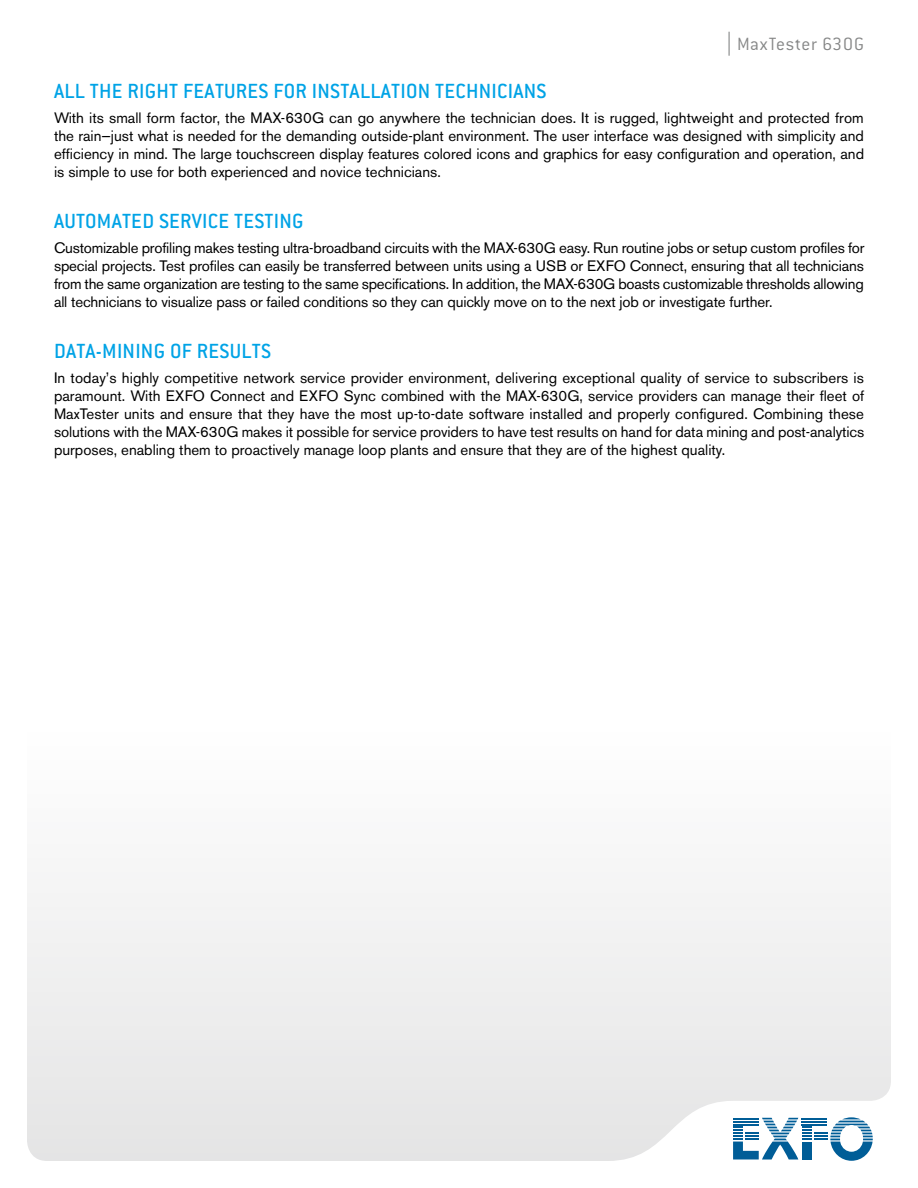
<style>
.page{position:relative;width:918px;height:1188px;background:#fff}
.page>*{position:absolute;margin:0;border:0;box-sizing:border-box;transform-origin:0 0}
.t1{font:500 22.5px "Conduit ITC";letter-spacing:.01em;color:#00a3e6}
.t2{font:300 19.5px "Conduit ITC";letter-spacing:.04em;color:#868787}
.t3{font:15px/18px "Akzidenz Grotesk BE";color:#000;text-align:justify}
</style>
<div class="page">
<div style="left:27px;top:893px;width:864px;height:268px;background:#ededed"></div>
<svg style="left:733px;top:1117px;width:140px;height:44px"></svg>
<svg style="left:729px;top:32px;width:1px;height:24px"></svg>
<h2 class="t2" style="left:737px;top:33px;width:128px">MaxTester 630G</h2>
<h1 class="t1" style="left:54px;top:78px;width:494px">ALL THE RIGHT FEATURES FOR INSTALLATION TECHNICIANS</h1>
<p class="t3" style="left:54px;top:109px;width:812px">With its small form factor, the MAX-630G can go anywhere the technician does. It is rugged, lightweight and protected from the rain—just what is needed for the demanding outside-plant environment. The user interface was designed with simplicity and efficiency in mind. The large touchscreen display features colored icons and graphics for easy configuration and operation, and is simple to use for both experienced and novice technicians.</p>
<h1 class="t1" style="left:54px;top:208px;width:251px">AUTOMATED SERVICE TESTING</h1>
<p class="t3" style="left:54px;top:239px;width:812px">Customizable profiling makes testing ultra-broadband circuits with the MAX-630G easy. Run routine jobs or setup custom profiles for special projects. Test profiles can easily be transferred between units using a USB or EXFO Connect, ensuring that all technicians from the same organization are testing to the same specifications. In addition, the MAX-630G boasts customizable thresholds allowing all technicians to visualize pass or failed conditions so they can quickly move on to the next job or investigate further.</p>
<h1 class="t1" style="left:54px;top:339px;width:219px">DATA-MINING OF RESULTS</h1>
<p class="t3" style="left:54px;top:369px;width:812px">In today’s highly competitive network service provider environment, delivering exceptional quality of service to subscribers is paramount. With EXFO Connect and EXFO Sync combined with the MAX-630G, service providers can manage their fleet of MaxTester units and ensure that they have the most up-to-date software installed and properly configured. Combining these solutions with the MAX-630G makes it possible for service providers to have test results on hand for data mining and post-analytics purposes, enabling them to proactively manage loop plants and ensure that they are of the highest quality.</p>
</div>
